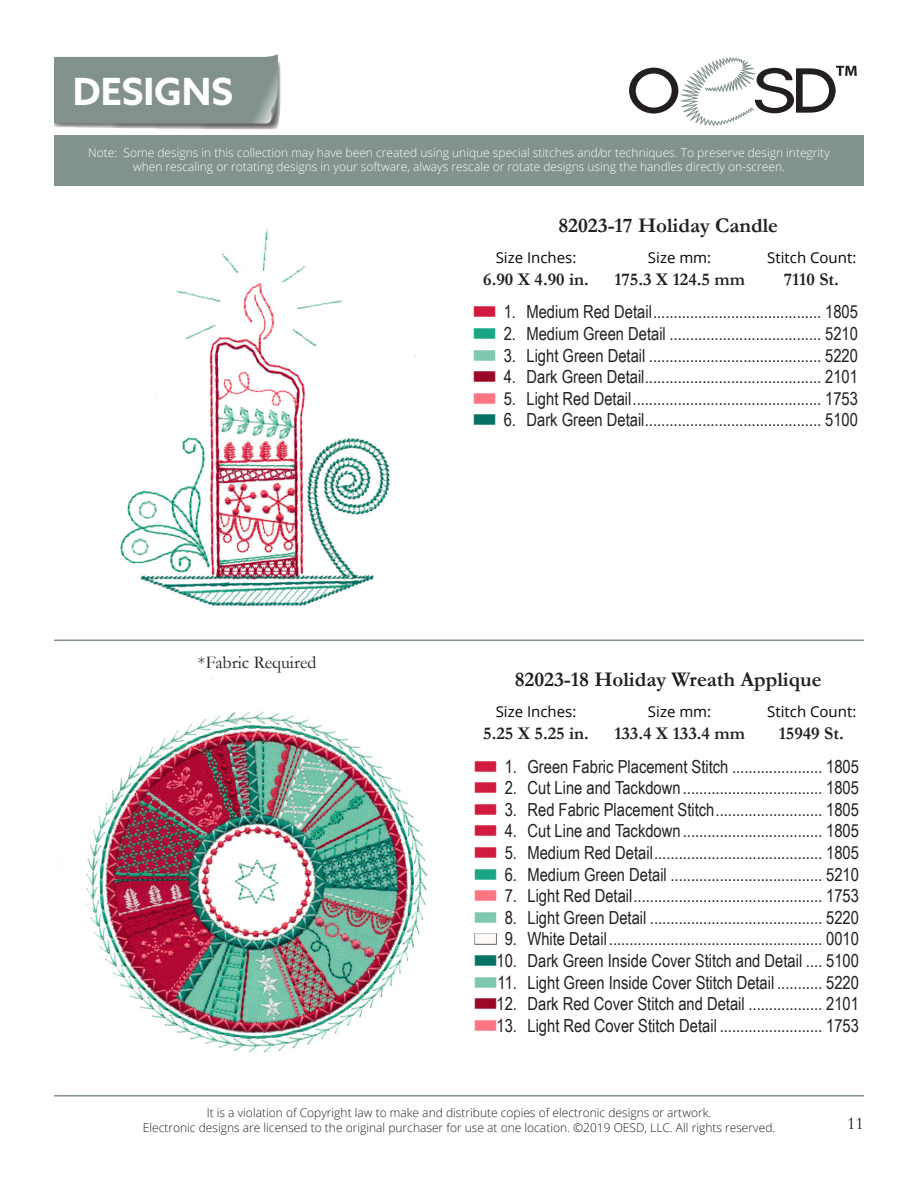
<style>
.page{position:relative;width:918px;height:1188px;background:#fff}
.page>*{position:absolute;margin:0;border:0;box-sizing:border-box;transform-origin:0 0}
.t1{font:700 37.5px "Azo Sans";color:#fff}
.t2{font:700 21px "Garamond";color:#231f20}
.t3{font:18px "Arial Narrow";color:#231f20}
.t4{font:700 18px "Garamond";color:#231f20}
.t5{font:18px "Garamond";color:#231f20}
.t6{font:15px "Open Sans";color:#040503}
.t7{font:300 12px/14.4px "Open Sans";color:#fff;text-align:center}
.t8{font:300 12px/14.4px "Open Sans";color:#231f20;text-align:center}
.s1{color:#d01b3e}
.s2{color:#1aa585}
.s3{color:#7dc8ae}
.s4{color:#9b0729}
.s5{color:#fc7581}
.s6{color:#057264}
</style>
<div class="page">
<svg style="left:629px;top:57px;width:228px;height:69px"></svg>
<div style="left:54px;top:135px;width:810px;height:51px;background:#82928d"></div>
<hr style="left:54px;top:640px;width:810px;height:1px;background:#82928d">
<hr style="left:54px;top:1095px;width:810px;height:2px;background:#82928d">
<svg style="left:54px;top:54px;width:227px;height:76px;background:#8c9994"></svg>
<img style="left:86px;top:678px;width:342px;height:375px">
<img style="left:120px;top:229px;width:296px;height:377px">
<h1 class="t1" style="left:73px;top:67px;width:162px">DESIGNS</h1>
<p class="t7" style="left:88px;top:145px;width:743px">Note: Some designs in this collection may have been created using unique special stitches and/or techniques. To preserve design integrity when rescaling or rotating designs in your software, always rescale or rotate designs using the handles directly on-screen.</p>
<p class="t2" style="left:558px;top:211px;width:221px">82023-17 Holiday Candle</p>
<p class="t4" style="left:483px;top:267px;width:107px">6.90 X 4.90 in.</p>
<p class="t4" style="left:614px;top:267px;width:132px">175.3 X 124.5 mm</p>
<p class="t4" style="left:784px;top:267px;width:57px">7110 St.</p>
<p class="t6" style="left:496px;top:247px;width:82px">Size Inches:</p>
<p class="t6" style="left:648px;top:247px;width:65px">Size mm:</p>
<p class="t6" style="left:767px;top:247px;width:91px">Stitch Count:</p>
<p class="t5" style="left:198px;top:650px;width:120px">*Fabric Required</p>
<p class="t3" style="left:472px;top:299px;width:387px"><span class="s1">■</span> 1. Medium Red Detail......................................... 1805</p>
<p class="t3" style="left:472px;top:320px;width:387px"><span class="s2">■</span> 2. Medium Green Detail ..................................... 5210</p>
<p class="t3" style="left:472px;top:342px;width:387px"><span class="s3">■</span> 3. Light Green Detail .......................................... 5220</p>
<p class="t3" style="left:472px;top:364px;width:387px"><span class="s4">■</span> 4. Dark Green Detail........................................... 2101</p>
<p class="t3" style="left:472px;top:385px;width:387px"><span class="s5">■</span> 5. Light Red Detail.............................................. 1753</p>
<p class="t3" style="left:472px;top:407px;width:387px"><span class="s6">■</span> 6. Dark Green Detail........................................... 5100</p>
<p class="t2" style="left:515px;top:665px;width:308px">82023-18 Holiday Wreath Applique</p>
<p class="t4" style="left:614px;top:721px;width:132px">133.4 X 133.4 mm</p>
<p class="t4" style="left:779px;top:721px;width:66px">15949 St.</p>
<p class="t3" style="left:473px;top:753px;width:387px"><span class="s1">■</span> 1. Green Fabric Placement Stitch ...................... 1805</p>
<p class="t3" style="left:473px;top:775px;width:387px"><span class="s1">■</span> 2. Cut Line and Tackdown .................................. 1805</p>
<p class="t3" style="left:473px;top:796px;width:387px"><span class="s1">■</span> 3. Red Fabric Placement Stitch.......................... 1805</p>
<p class="t3" style="left:473px;top:818px;width:387px"><span class="s1">■</span> 4. Cut Line and Tackdown .................................. 1805</p>
<p class="t3" style="left:473px;top:839px;width:387px"><span class="s1">■</span> 5. Medium Red Detail......................................... 1805</p>
<p class="t3" style="left:473px;top:861px;width:387px"><span class="s2">■</span> 6. Medium Green Detail ..................................... 5210</p>
<p class="t3" style="left:473px;top:883px;width:387px"><span class="s5">■</span> 7. Light Red Detail.............................................. 1753</p>
<p class="t3" style="left:473px;top:904px;width:387px"><span class="s3">■</span> 8. Light Green Detail .......................................... 5220</p>
<p class="t3" style="left:473px;top:926px;width:387px">■ 9. White Detail.................................................... 0010</p>
<p class="t3" style="left:473px;top:947px;width:387px"><span class="s6">■</span>10. Dark Green Inside Cover Stitch and Detail .... 5100</p>
<p class="t3" style="left:473px;top:969px;width:387px"><span class="s3">■</span>11. Light Green Inside Cover Stitch Detail ........... 5220</p>
<p class="t3" style="left:473px;top:991px;width:387px"><span class="s4">■</span>12. Dark Red Cover Stitch and Detail .................. 2101</p>
<p class="t3" style="left:473px;top:1012px;width:387px"><span class="s5">■</span>13. Light Red Cover Stitch Detail ......................... 1753</p>
<p class="t6" style="left:496px;top:701px;width:82px">Size Inches:</p>
<p class="t6" style="left:648px;top:701px;width:65px">Size mm:</p>
<p class="t6" style="left:767px;top:701px;width:91px">Stitch Count:</p>
<p class="t4" style="left:483px;top:721px;width:107px">5.25 X 5.25 in.</p>
<p class="t8" style="left:143px;top:1105px;width:634px">It is a violation of Copyright law to make and distribute copies of electronic designs or artwork.<br>Electronic designs are licensed to the original purchaser for use at one location. ©2019 OESD, LLC. All rights reserved.</p>
<p class="t5" style="left:847px;top:1111px;width:18px">11</p>
</div>
